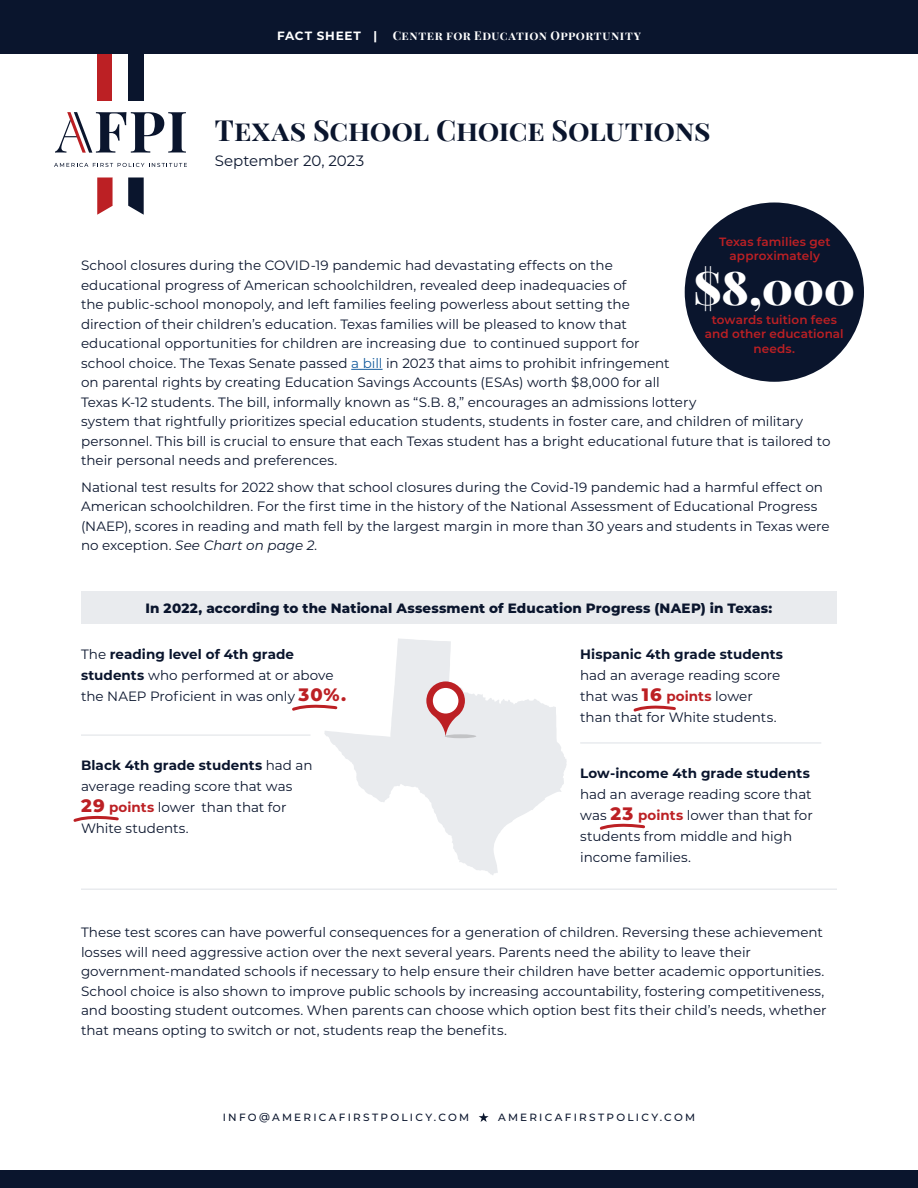
<style>
.page{position:relative;width:918px;height:1188px;background:#fff}
.page>*{position:absolute;margin:0;border:0;box-sizing:border-box;transform-origin:0 0}
.t1{font:900 46.5px "Playfair Display";color:#fff}
.t2{font:700 28.5px "Playfair Display SC";letter-spacing:-.005em;color:#0a152d}
.t3{font:15px "Montserrat";letter-spacing:-.005em;color:#0a152d}
.t4{font:13.5px/19.5px "Montserrat";color:#0a152d}
.t5{font:800 13.5px "Montserrat";letter-spacing:.01em;color:#0a152d}
.t6{font:700 13.5px "Montserrat";letter-spacing:.005em;color:#0a152d}
.t7{font:600 12px/14.4px "Montserrat";letter-spacing:.005em;color:#bc2024;text-align:center}
.t8{font:700 12px "Playfair Display SC";letter-spacing:.045em;color:#fff}
.t9{font:700 12px "Montserrat";letter-spacing:.07em;color:#fff}
.t10{font:500 10.5px "Montserrat";letter-spacing:.215em;color:#0a152d}
.s1{color:#175d9e}
.s2{font-style:italic}
.s3{font-weight:700}
.s4{font-weight:800;font-size:18px;color:#bc2024}
.s5{font-weight:700;color:#bc2024}
</style>
<div class="page">
<div style="left:97px;top:54px;width:16px;height:47px;background:#bc2024"></div>
<div style="left:128px;top:54px;width:16px;height:47px;background:#0a152d"></div>
<svg style="left:97px;top:177px;width:47px;height:38px"></svg>
<svg style="left:54px;top:163px;width:133px;height:4px"></svg>
<svg style="left:55px;top:112px;width:131px;height:41px"></svg>
<svg style="left:479px;top:1113px;width:10px;height:9px"></svg>
<div style="left:0;top:1170px;width:918px;height:18px;background:#0a152d"></div>
<hr style="left:81px;top:734px;width:229px;height:2px;background:#e9ebee">
<hr style="left:580px;top:742px;width:241px;height:2px;background:#e9ebee">
<svg style="left:292px;top:704px;width:32px;height:7px"></svg>
<svg style="left:73px;top:815px;width:46px;height:7px"></svg>
<svg style="left:633px;top:705px;width:43px;height:7px"></svg>
<svg style="left:599px;top:823px;width:46px;height:7px"></svg>
<div style="left:0;top:0;width:918px;height:54px;background:#0a152d"></div>
<hr style="left:351px;top:369px;width:32px;height:1px;background:#175d9e">
<div style="left:81px;top:592px;width:756px;height:32px;background:#e9ebee"></div>
<hr style="left:81px;top:888px;width:756px;height:2px;background:#e9ebee">
<div style="left:685px;top:203px;width:179px;height:179px;background:#0a152d;border-radius:50%"></div>
<svg style="left:324px;top:638px;width:243px;height:237px"></svg>
<hr style="left:446px;top:735px;width:25px;height:3px;background:#e9ebee;border-radius:50%">
<svg style="left:426px;top:681px;width:39px;height:55px;background:#d58d90"></svg>
<div style="left:433px;top:688px;width:25px;height:26px;background:#fff;border-radius:50%"></div>
<svg style="left:445px;top:734px;width:31px;height:4px"></svg>
<p class="t9" style="left:277px;top:27px;width:102px">FACT SHEET |</p>
<p class="t8" style="left:393px;top:26px;width:250px">Center for Education Opportunity</p>
<h2 class="t2" style="left:215px;top:108px;width:497px">Texas School Choice Solutions</h2>
<p class="t3" style="left:215px;top:150px;width:151px">September 20, 2023</p>
<p class="t7" style="left:719px;top:234px;width:113px">Texas families get approximately</p>
<h1 class="t1" style="left:693px;top:251px;width:163px">$8,000</h1>
<p class="t7" style="left:705px;top:312px;width:140px">towards tuition fees and other educational needs.</p>
<p class="t4" style="left:81px;top:255px;width:751px">School closures during the COVID-19 pandemic had devastating effects on the<br>educational progress of American schoolchildren, revealed deep inadequacies of<br>the public-school monopoly, and left families feeling powerless about setting the<br>direction of their children’s education. Texas families will be pleased to know that<br>educational opportunities for children are increasing due to continued support for<br>school choice. The Texas Senate passed <span class="s1">a bill</span> in 2023 that aims to prohibit infringement<br>on parental rights by creating Education Savings Accounts (ESAs) worth $8,000 for all<br>Texas K-12 students. The bill, informally known as “S.B. 8,” encourages an admissions lottery<br>system that rightfully prioritizes special education students, students in foster care, and children of military personnel. This bill is crucial to ensure that each Texas student has a bright educational future that is tailored to their personal needs and preferences.</p>
<p class="t4" style="left:81px;top:477px;width:750px">National test results for 2022 show that school closures during the Covid-19 pandemic had a harmful effect on American schoolchildren. For the first time in the history of the National Assessment of Educational Progress (NAEP), scores in reading and math fell by the largest margin in more than 30 years and students in Texas were no exception. <span class="s2">See Chart on page 2.</span></p>
<p class="t5" style="left:146px;top:598px;width:628px">In 2022, according to the National Assessment of Education Progress (NAEP) in Texas:</p>
<p class="t4" style="left:81px;top:644px;width:267px;line-height:21px">The <span class="s3">reading level of 4th grade students</span> who performed at or above the NAEP Proficient in was only <span class="s4">30%.</span></p>
<p class="t4" style="left:81px;top:755px;width:233px;line-height:21px"><span class="s3">Black 4th grade students</span> had an average reading score that was<br><span class="s4">29</span> <span class="s5">points</span> lower than that for<br>White students.</p>
<p class="t6" style="left:580px;top:645px;width:204px">Hispanic 4th grade students</p>
<p class="t4" style="left:580px;top:665px;width:202px;line-height:21px">had an average reading score that was <span class="s4">16</span> <span class="s5">points</span> lower than that for White students.</p>
<p class="t6" style="left:580px;top:763px;width:231px">Low-income 4th grade students</p>
<p class="t4" style="left:580px;top:783px;width:234px;line-height:21px">had an average reading score that was <span class="s4">23</span> <span class="s5">points</span> lower than that for students from middle and high income families.</p>
<p class="t4" style="left:81px;top:922px;width:747px">These test scores can have powerful consequences for a generation of children. Reversing these achievement losses will need aggressive action over the next several years. Parents need the ability to leave their government-mandated schools if necessary to help ensure their children have better academic opportunities.<br>School choice is also shown to improve public schools by increasing accountability, fostering competitiveness, and boosting student outcomes. When parents can choose which option best fits their child’s needs, whether that means opting to switch or not, students reap the benefits.</p>
<p class="t10" style="left:223px;top:1109px;width:248px">INFO@AMERICAFIRSTPOLICY.COM</p>
<p class="t10" style="left:498px;top:1109px;width:199px">AMERICAFIRSTPOLICY.COM</p>
</div>
